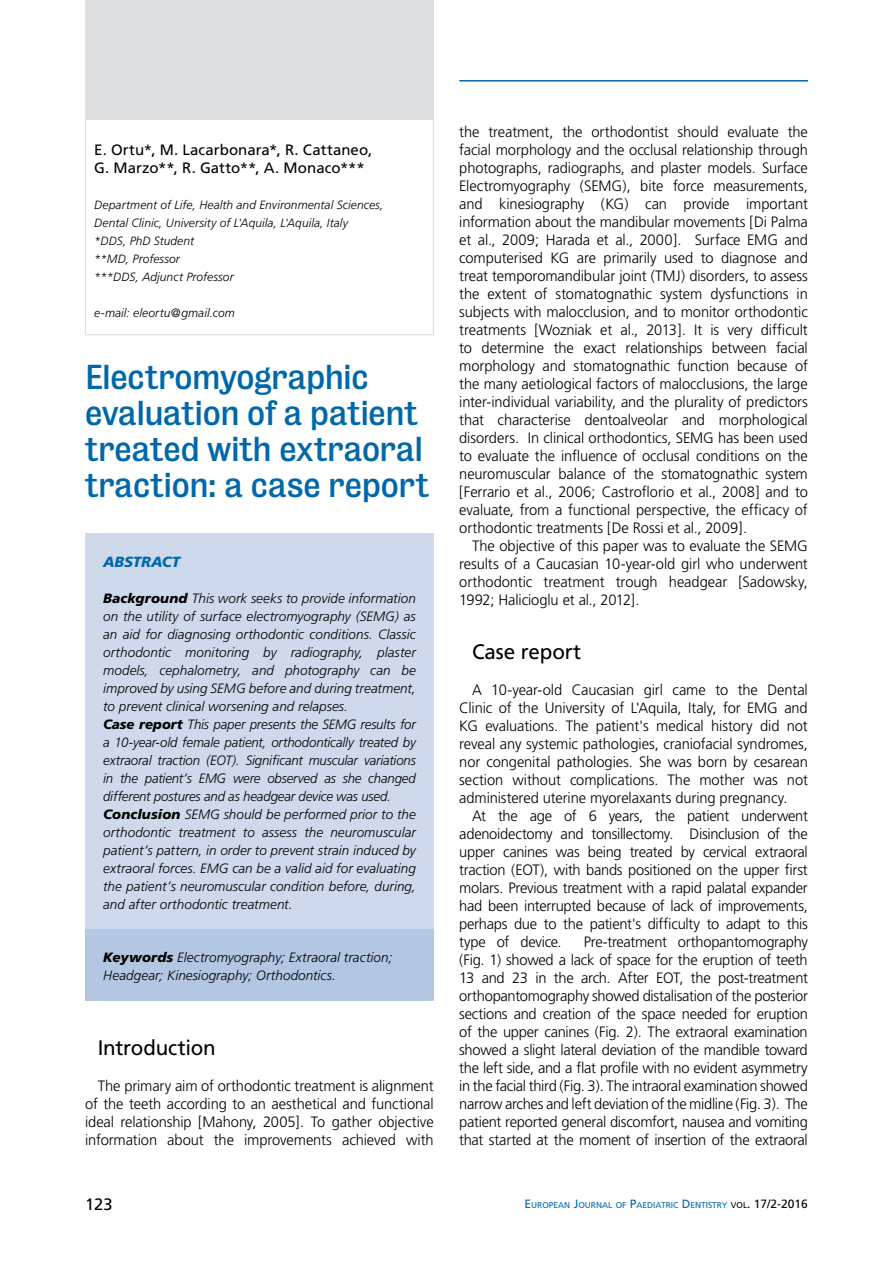
<style>
.page{position:relative;width:893px;height:1263px;background:#fff}
.page>*{position:absolute;margin:0;border:0;box-sizing:border-box;transform-origin:0 0}
.t1{font:31.5px/36px "Bureau Grot Five Three";color:#0068a9}
.t2{font:21px "Frutiger";letter-spacing:-.01em;color:#000}
.t3{font:16.5px "Frutiger";color:#000}
.t4{font:300 15px/18px "Frutiger";letter-spacing:-.01em;color:#000;text-align:justify}
.t5{font:15px/18px "Frutiger";letter-spacing:.005em;color:#000}
.t6{font:italic 900 14.7px "Frutiger";letter-spacing:-.005em;color:#0068a9}
.t7{font:italic 300 13.5px/18px "Frutiger";color:#000}
.t8{font:italic 300 12px/18px "Frutiger";letter-spacing:.005em;color:#000}
.t9{font:8.4px "Frutiger";color:#0068a9}
.s1{font-weight:900}
.s2{font-size:12px}
.s3{color:#000}
.s4{font-size:12px;color:#000}
</style>
<div class="page">
<hr style="left:459px;top:80px;width:349px;height:2px;background:#0068a9">
<div style="left:85px;top:0;width:349px;height:119px;background:#dcddde"></div>
<div style="left:85px;top:119px;width:349px;height:216px;border:1px solid #dcddde"></div>
<div style="left:85px;top:533px;width:349px;height:396px;background:#cedaec"></div>
<div style="left:85px;top:930px;width:349px;height:71px;background:#b3c7e2"></div>
<p class="t5" style="left:94px;top:141px;width:280px">E. Ortu*, M. Lacarbonara*, R. Cattaneo,<br>G. Marzo**, R. Gatto**, A. Monaco***</p>
<p class="t8" style="left:94px;top:196px;width:291px">Department of Life, Health and Environmental Sciences, Dental Clinic, University of L'Aquila, L'Aquila, Italy<br>*DDS, PhD Student<br>**MD, Professor<br>***DDS, Adjunct Professor</p>
<p class="t8" style="left:94px;top:304px;width:142px">e-mail: eleortu@gmail.com</p>
<h1 class="t1" style="left:85px;top:359px;width:346px">Electromyographic evaluation of a patient treated with extraoral traction: a case report</h1>
<p class="t6" style="left:103px;top:553px;width:79px">ABSTRACT</p>
<p class="t7" style="left:103px;top:589px;width:314px"><span class="s1">Background</span> This work seeks to provide information on the utility of surface electromyography (SEMG) as an aid for diagnosing orthodontic conditions. Classic orthodontic monitoring by radiography, plaster models, cephalometry, and photography can be improved by using SEMG before and during treatment, to prevent clinical worsening and relapses.<br><span class="s1">Case report</span> This paper presents the SEMG results for a 10-year-old female patient, orthodontically treated by extraoral traction (EOT). Significant muscular variations in the patient’s EMG were observed as she changed different postures and as headgear device was used.<br><span class="s1">Conclusion</span> SEMG should be performed prior to the orthodontic treatment to assess the neuromuscular patient’s pattern, in order to prevent strain induced by extraoral forces. EMG can be a valid aid for evaluating the patient’s neuromuscular condition before, during, and after orthodontic treatment.</p>
<p class="t7" style="left:103px;top:948px;width:291px"><span class="s1">Keywords</span> Electromyography; Extraoral traction;<br>Headgear; Kinesiography; Orthodontics.</p>
<h2 class="t2" style="left:98px;top:1035px;width:119px">Introduction</h2>
<p class="t4" style="left:85px;top:1077px;width:350px;text-indent:13px">The primary aim of orthodontic treatment is alignment of the teeth according to an aesthetical and functional ideal relationship [Mahony, 2005]. To gather objective information about the improvements achieved with</p>
<p class="t4" style="left:459px;top:123px;width:350px">the treatment, the orthodontist should evaluate the facial morphology and the occlusal relationship through photographs, radiographs, and plaster models. Surface Electromyography (SEMG), bite force measurements, and kinesiography (KG) can provide important information about the mandibular movements [Di Palma et al., 2009; Harada et al., 2000]. Surface EMG and computerised KG are primarily used to diagnose and treat temporomandibular joint (TMJ) disorders, to assess the extent of stomatognathic system dysfunctions in subjects with malocclusion, and to monitor orthodontic treatments [Wozniak et al., 2013]. It is very difficult to determine the exact relationships between facial morphology and stomatognathic function because of the many aetiological factors of malocclusions, the large inter-individual variability, and the plurality of predictors that characterise dentoalveolar and morphological disorders. In clinical orthodontics, SEMG has been used to evaluate the influence of occlusal conditions on the neuromuscular balance of the stomatognathic system [Ferrario et al., 2006; Castroflorio et al., 2008] and to evaluate, from a functional perspective, the efficacy of orthodontic treatments [De Rossi et al., 2009].</p>
<p class="t4" style="left:459px;top:537px;width:350px;text-indent:13px">The objective of this paper was to evaluate the SEMG results of a Caucasian 10-year-old girl who underwent orthodontic treatment trough headgear [Sadowsky, 1992; Halicioglu et al., 2012].</p>
<h2 class="t2" style="left:472px;top:639px;width:111px">Case report</h2>
<p class="t4" style="left:459px;top:681px;width:350px;text-indent:13px">A 10-year-old Caucasian girl came to the Dental Clinic of the University of L'Aquila, Italy, for EMG and KG evaluations. The patient's medical history did not reveal any systemic pathologies, craniofacial syndromes, nor congenital pathologies. She was born by cesarean section without complications. The mother was not administered uterine myorelaxants during pregnancy.</p>
<p class="t4" style="left:459px;top:807px;width:350px;text-indent:13px">At the age of 6 years, the patient underwent adenoidectomy and tonsillectomy. Disinclusion of the upper canines was being treated by cervical extraoral traction (EOT), with bands positioned on the upper first molars. Previous treatment with a rapid palatal expander had been interrupted because of lack of improvements, perhaps due to the patient's difficulty to adapt to this type of device.</p>
<p class="t4" style="left:459px;top:933px;width:350px;text-indent:125px">Pre-treatment orthopantomography (Fig. 1) showed a lack of space for the eruption of teeth 13 and 23 in the arch. After EOT, the post-treatment orthopantomography showed distalisation of the posterior sections and creation of the space needed for eruption of the upper canines (Fig. 2). The extraoral examination showed a slight lateral deviation of the mandible toward the left side, and a flat profile with no evident asymmetry in the facial third (Fig. 3). The intraoral examination showed narrow arches and left deviation of the midline (Fig. 3). The patient reported general discomfort, nausea and vomiting that started at the moment of insertion of the extraoral</p>
<p class="t3" style="left:85px;top:1194px;width:29px">123</p>
<p class="t9" style="left:524px;top:1200px;width:285px"><span class="s2">E</span>UROPEAN <span class="s2">J</span>OURNAL OF <span class="s2">P</span>AE DIATRIC <span class="s2">D</span> E NTISTRY <span class="s3">VOL</span><span class="s4">. 17/2-2016</span></p>
</div>
